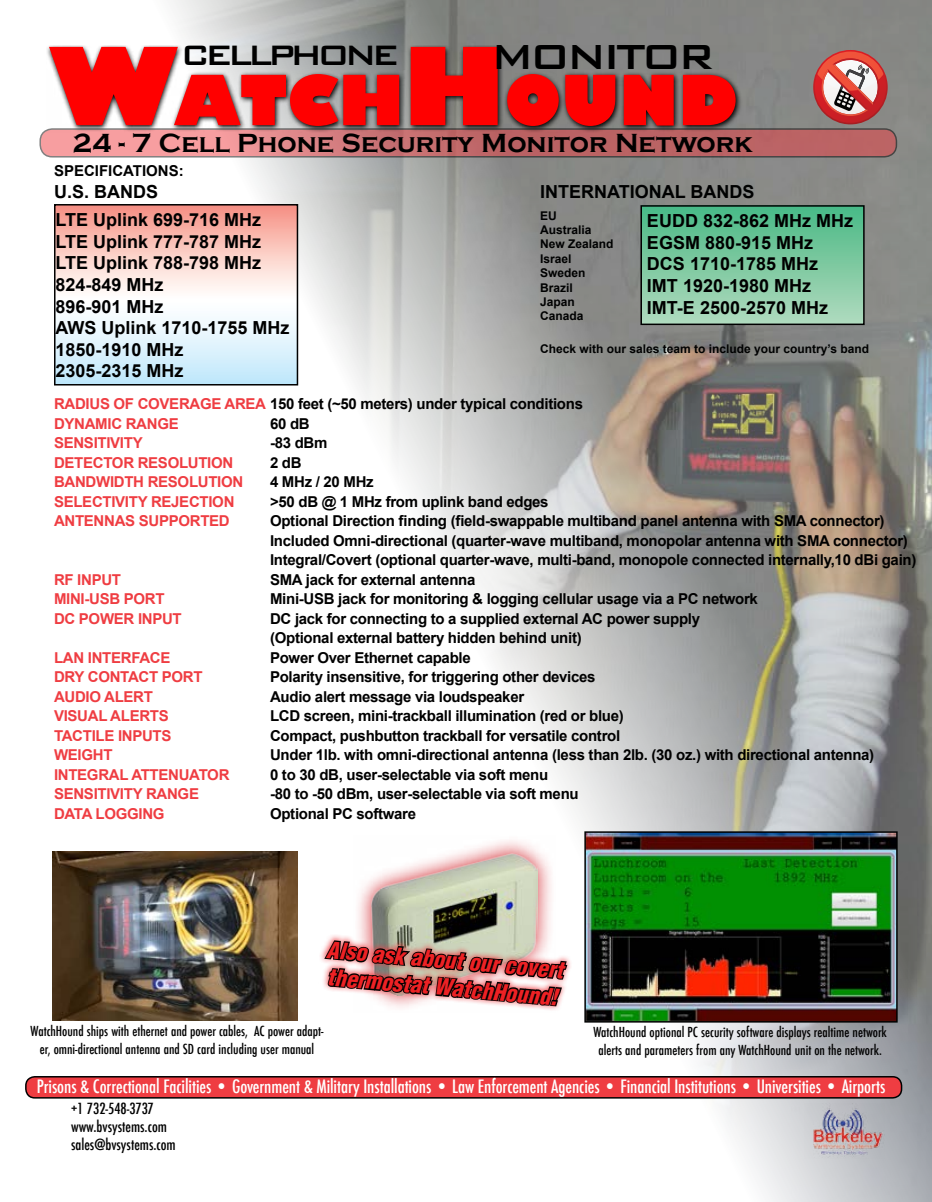
<style>
.page{position:relative;width:932px;height:1202px;background:#fff}
.page>*{position:absolute;margin:0;border:0;box-sizing:border-box;transform-origin:0 0}
.t1{font:800 67.5px "Gill Sans";letter-spacing:-.01em;color:#f00}
.t2{font:500 46.5px "Bank Gothic";letter-spacing:-.09em;color:#000}
.t3{font:500 37.5px "Bank Gothic";letter-spacing:-.15em;color:#000}
.t4{font:700 27px "Copperplate Gothic";color:#000}
.t5{font:italic 900 condensed 22.65px/27.2px "Helvetica";color:#ed2124}
.t6{font:700 18px/21.6px "Arial";color:#000}
.t7{font:500 condensed 18px "Futura";letter-spacing:-.005em;color:#fff}
.t8{font:700 18px "Arial";color:#000101}
.t9{font:700 15px/19.5px "Arial";letter-spacing:-.02em;color:#000}
.t10{font:700 15px "Arial";letter-spacing:-.02em;color:#ef3d42}
.t11{font:500 condensed 15px/18px "Futura";color:#000}
.t12{font:700 15px "Arial";color:#000}
.t13{font:500 condensed 13.5px/18px "Futura";color:#000;text-align:center}
.t14{font:700 12px/14.4px "Arial";color:#000101}
.s1{font-size:105px}
.s2{color:#ef3d42}
</style>
<div class="page">
<img style="left:25px;top:0;width:907px;height:1202px">
<div style="left:26px;top:1077px;width:875px;height:21px;background:#ef3d42;border-radius:9px"></div>
<div style="left:25px;top:1076px;width:877px;height:22px;border:2px solid #000;border-radius:9px"></div>
<svg style="left:40px;top:129px;width:856px;height:28px;background:#ce7678"></svg>
<div style="left:39px;top:128px;width:858px;height:30px;border:2px solid #000;border-radius:12px"></div>
<svg style="left:46px;top:45px;width:696px;height:88px;background:#585555"></svg>
<img style="left:587px;top:834px;width:307px;height:185px">
<div style="left:584px;top:831px;width:313px;height:191px;border:2px solid #000101"></div>
<img style="left:804px;top:1103px;width:80px;height:55px">
<img style="left:52px;top:852px;width:245px;height:168px">
<svg style="left:353px;top:835px;width:202px;height:97px"></svg>
<img style="left:372px;top:853px;width:165px;height:79px">
<img style="left:315px;top:932px;width:259px;height:102px">
<svg style="left:813px;top:50px;width:74px;height:74px"></svg>
<div style="left:641px;top:206px;width:223px;height:118px;background:linear-gradient(to bottom,#49b986,#b0dabd)"></div>
<div style="left:640px;top:205px;width:224px;height:120px;border:2px solid #000"></div>
<svg style="left:57px;top:207px;width:238px;height:175px"></svg>
<div style="left:54px;top:204px;width:244px;height:181px;border:2px solid #000"></div>
<h3 class="t3" style="left:180px;top:35px;width:221px">CELLPHONE</h3>
<h2 class="t2" style="left:491px;top:32px;width:226px">MONITOR</h2>
<h1 class="t1" style="left:49px;top:47px;width:690px"><span class="s1">W</span>ATCH<span class="s1">H</span>OUND</h1>
<h3 class="t4" style="left:73px;top:128px;width:681px">24 - 7 Cell Phone Security Monitor Network</h3>
<p class="t12" style="left:54px;top:161px;width:131px">SPECIFICATIONS:</p>
<p class="t8" style="left:54px;top:180px;width:105px">U.S. BANDS</p>
<p class="t8" style="left:540px;top:180px;width:216px">INTERNATIONAL BANDS</p>
<p class="t14" style="left:540px;top:208px;width:75px">EU<br>Australia<br>New Zealand<br>Israel<br>Sweden<br>Brazil<br>Japan<br>Canada</p>
<p class="t14" style="left:540px;top:342px;width:330px">Check with our sales team to include your country’s band</p>
<p class="t6" style="left:56px;top:210px;width:236px">LTE Uplink 699-716 MHz<br>LTE Uplink 777-787 MHz<br>LTE Uplink 788-798 MHz<br>824-849 MHz<br>896-901 MHz<br>AWS Uplink 1710-1755 MHz<br>1850-1910 MHz<br>2305-2315 MHz</p>
<p class="t6" style="left:647px;top:211px;width:208px">EUDD 832-862 MHz MHz<br>EGSM 880-915 MHz<br>DCS 1710-1785 MHz<br>IMT 1920-1980 MHz<br>IMT-E 2500-2570 MHz</p>
<p class="t9" style="left:54px;top:394px;width:530px"><span class="s2">RADIUS OF COVERAGE AREA</span> 150 feet (~50 meters) under typical conditions<br><span class="s2">DYNAMIC RANGE</span></p>
<p class="t9" style="left:270px;top:414px;width:41px">60 dB</p>
<p class="t10" style="left:54px;top:433px;width:90px">SENSITIVITY</p>
<p class="t9" style="left:270px;top:433px;width:59px">-83 dBm</p>
<p class="t10" style="left:54px;top:452px;width:181px">DETECTOR RESOLUTION</p>
<p class="t9" style="left:270px;top:453px;width:33px">2 dB</p>
<p class="t10" style="left:54px;top:472px;width:191px">BANDWIDTH RESOLUTION</p>
<p class="t9" style="left:270px;top:472px;width:105px">4 MHz / 20 MHz</p>
<p class="t10" style="left:54px;top:491px;width:182px">SELECTIVITY REJECTION</p>
<p class="t9" style="left:270px;top:492px;width:280px">&gt;50 dB @ 1 MHz from uplink band edges</p>
<p class="t10" style="left:54px;top:511px;width:177px">ANTENNAS SUPPORTED</p>
<p class="t9" style="left:270px;top:511px;width:648px">Optional Direction finding (field-swappable multiband panel antenna with SMA connector)<br>Included Omni-directional (quarter-wave multiband, monopolar antenna with SMA connector)<br>Integral/Covert (optional quarter-wave, multi-band, monopole connected internally,10 dBi gain)</p>
<p class="t10" style="left:54px;top:569px;width:69px">RF INPUT</p>
<p class="t9" style="left:270px;top:570px;width:207px">SMA jack for external antenna</p>
<p class="t10" style="left:54px;top:589px;width:112px">MINI-USB PORT</p>
<p class="t9" style="left:270px;top:589px;width:489px">Mini-USB jack for monitoring &amp; logging cellular usage via a PC network</p>
<p class="t10" style="left:54px;top:608px;width:129px">DC POWER INPUT</p>
<p class="t9" style="left:270px;top:609px;width:431px">DC jack for connecting to a supplied external AC power supply (Optional external battery hidden behind unit)</p>
<p class="t10" style="left:54px;top:647px;width:118px">LAN INTERFACE</p>
<p class="t9" style="left:270px;top:648px;width:202px">Power Over Ethernet capable</p>
<p class="t10" style="left:54px;top:667px;width:150px">DRY CONTACT PORT</p>
<p class="t9" style="left:270px;top:667px;width:327px">Polarity insensitive, for triggering other devices</p>
<p class="t10" style="left:54px;top:686px;width:100px">AUDIO ALERT</p>
<p class="t9" style="left:270px;top:687px;width:256px">Audio alert message via loudspeaker</p>
<p class="t10" style="left:54px;top:706px;width:116px">VISUAL ALERTS</p>
<p class="t9" style="left:270px;top:706px;width:355px">LCD screen, mini-trackball illumination (red or blue)</p>
<p class="t10" style="left:54px;top:725px;width:119px">TACTILE INPUTS</p>
<p class="t9" style="left:270px;top:726px;width:352px">Compact, pushbutton trackball for versatile control</p>
<p class="t10" style="left:54px;top:745px;width:60px">WEIGHT</p>
<p class="t9" style="left:270px;top:745px;width:605px">Under 1lb. with omni-directional antenna (less than 2lb. (30 oz.) with directional antenna)</p>
<p class="t10" style="left:54px;top:764px;width:177px">INTEGRAL ATTENUATOR</p>
<p class="t9" style="left:270px;top:765px;width:280px">0 to 30 dB, user-selectable via soft menu</p>
<p class="t10" style="left:54px;top:784px;width:146px">SENSITIVITY RANGE</p>
<p class="t9" style="left:270px;top:784px;width:310px">-80 to -50 dBm, user-selectable via soft menu</p>
<p class="t10" style="left:54px;top:803px;width:112px">DATA LOGGING</p>
<p class="t9" style="left:270px;top:804px;width:147px">Optional PC software</p>
<h3 class="t5" style="left:328px;top:936px;width:239px;rotate:5deg">Also ask about our covert thermostat WatchHound!</h3>
<p class="t13" style="left:31px;top:1021px;width:294px">WatchHound ships with ethernet and power cables, AC power adapt&shy;er, omni-directional antenna and SD card including user manual</p>
<p class="t13" style="left:593px;top:1023px;width:295px">WatchHound optional PC security software displays realtime network alerts and parameters from any WatchHound unit on the network.</p>
<p class="t7" style="left:37px;top:1075px;width:850px">Prisons &amp; Correctional Facilities • Government &amp; Military Installations • Law Enforcement Agencies • Financial Institutions • Universities • Airports</p>
<p class="t11" style="left:71px;top:1099px;width:106px">+1 732-548-3737 www.bvsystems.com sales@bvsystems.com</p>
</div>
